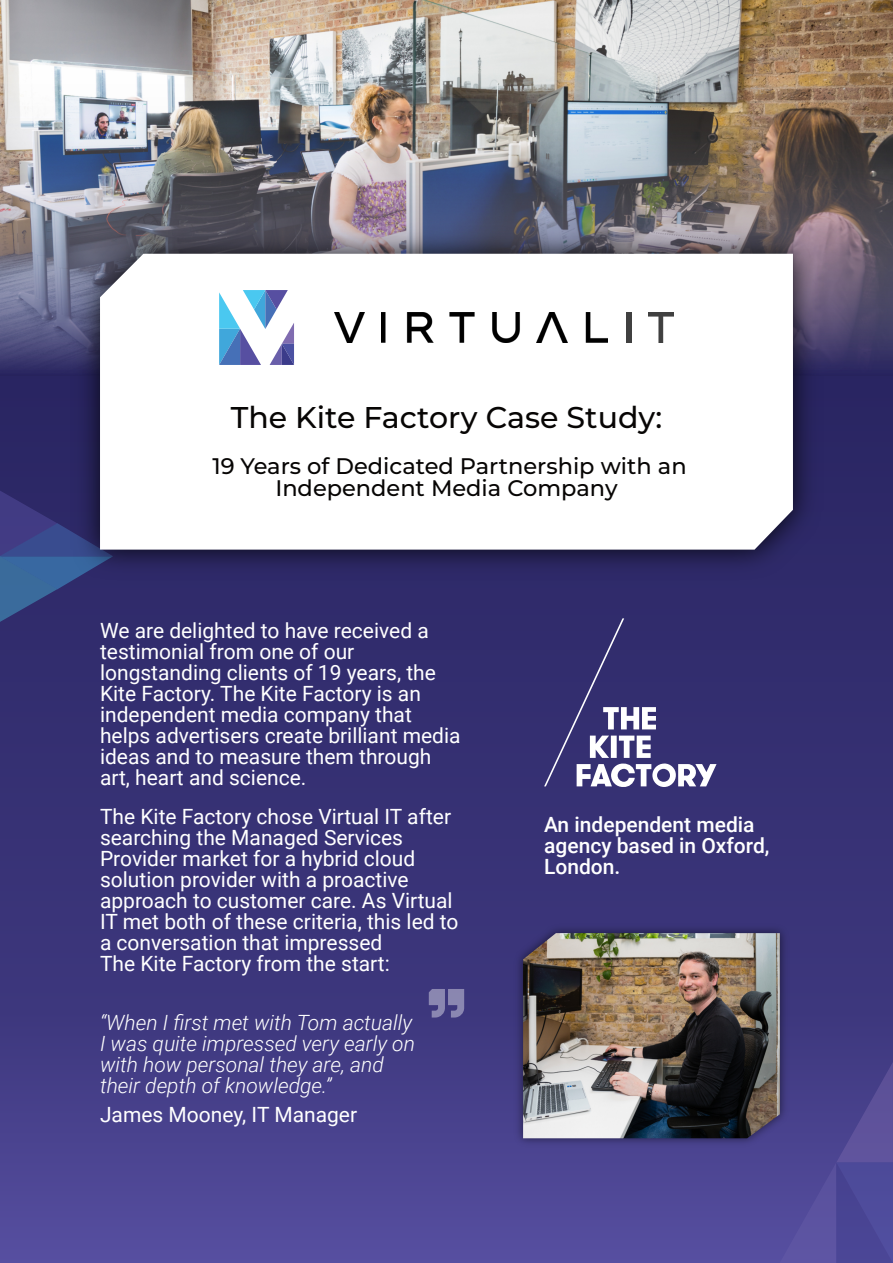
<style>
.page{position:relative;width:893px;height:1263px;background:#fff}
.page>*{position:absolute;margin:0;border:0;box-sizing:border-box;transform-origin:0 0}
.t1{font:500 30px "Montserrat";color:#070504}
.t2{font:500 22.5px/22.5px "Montserrat";color:#070504;text-align:center}
.t3{font:21px/21px "Roboto";color:#fff}
.t4{font:italic 300 21px/21px "Roboto";color:#fff}
.t5{font:500 21px/21px "Roboto";color:#fff}
</style>
<div class="page">
<img style="left:0;top:580px;width:893px;height:683px">
<svg style="left:0;top:580px;width:113px;height:42px;background:#333f7b"></svg>
<svg style="left:780px;top:1062px;width:113px;height:201px;background:#4f4894"></svg>
<img style="left:0;top:0;width:893px;height:580px">
<svg style="left:100px;top:254px;width:693px;height:296px"></svg>
<svg style="left:219px;top:290px;width:75px;height:75px"></svg>
<img style="left:334px;top:313px;width:31px;height:29px">
<img style="left:382px;top:313px;width:225px;height:29px">
<img style="left:649px;top:313px;width:25px;height:29px">
<img style="left:627px;top:313px;width:4px;height:29px">
<img style="left:537px;top:313px;width:31px;height:29px">
<svg style="left:544px;top:618px;width:172px;height:169px;background:#4c4881"></svg>
<img style="left:514px;top:924px;width:275px;height:223px">
<img style="left:523px;top:933px;width:257px;height:205px">
<svg style="left:429px;top:989px;width:35px;height:28px"></svg>
<h1 class="t1" style="left:231px;top:398px;width:433px">The Kite Factory Case Study:</h1>
<p class="t2" style="left:212px;top:454px;width:476px">19 Years of Dedicated Partnership with an<br>Independent Media Company</p>
<p class="t3" style="left:100px;top:622px;width:362px">We are delighted to have received a testimonial from one of our longstanding clients of 19 years, the Kite Factory. The Kite Factory is an independent media company that helps advertisers create brilliant media ideas and to measure them through art, heart and science.</p>
<p class="t3" style="left:100px;top:808px;width:360px">The Kite Factory chose Virtual IT after searching the Managed Services Provider market for a hybrid cloud solution provider with a proactive approach to customer care. As Virtual IT met both of these criteria, this led to a conversation that impressed<br>The Kite Factory from the start:</p>
<p class="t4" style="left:100px;top:1014px;width:317px">“When I first met with Tom actually<br>I was quite impressed very early on with how personal they are, and their depth of knowledge.”</p>
<p class="t3" style="left:100px;top:1106px;width:259px">James Mooney, IT Manager</p>
<p class="t5" style="left:544px;top:816px;width:227px">An independent media agency based in Oxford,<br>London.</p>
</div>
